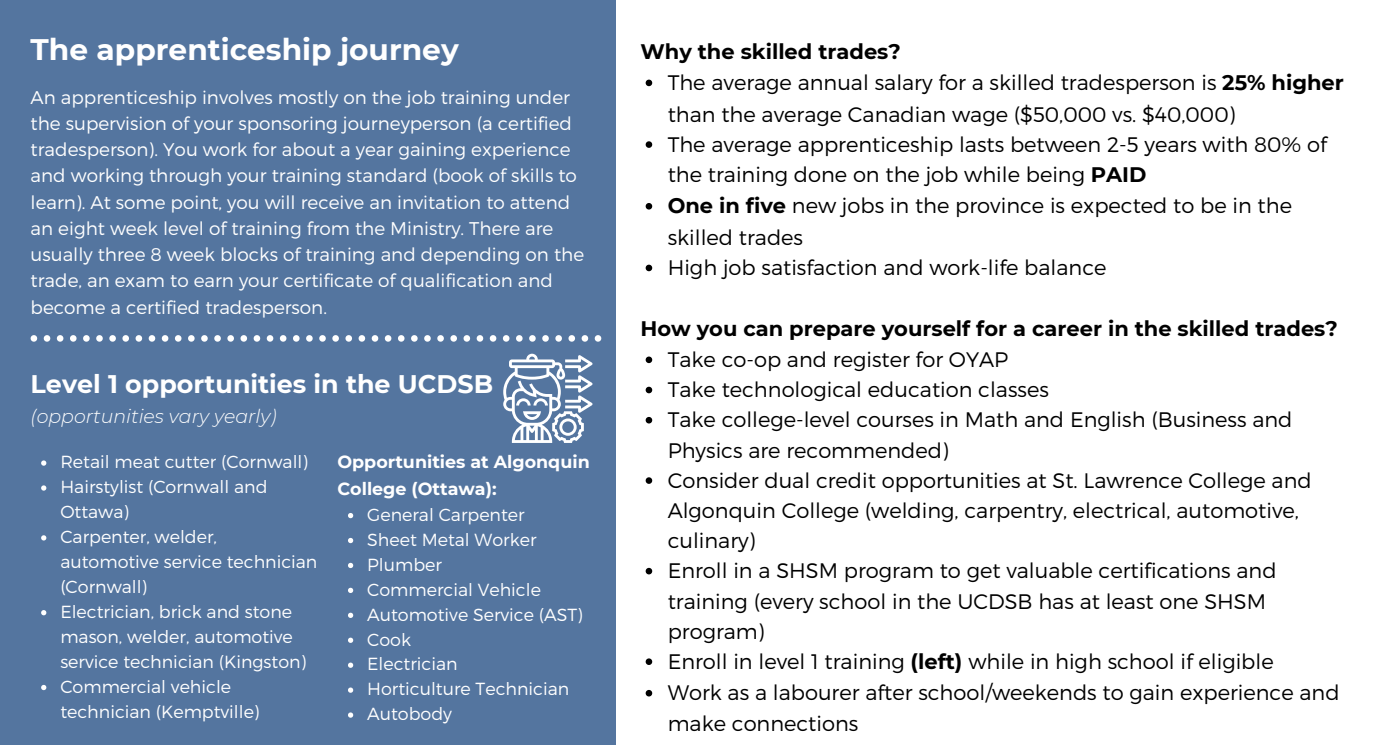
<style>
.page{position:relative;width:1386px;height:756px;background:#fff}
.page>*{position:absolute;margin:0;border:0;box-sizing:border-box;transform-origin:0 0}
.t1{font:700 29.75px "Montserrat";color:#fff}
.t2{font:700 25.38px "Montserrat";color:#fff}
.t3{font:300 21px/30.1px "Montserrat";color:#000}
.t4{font:700 21px "Montserrat";color:#000}
.t5{font:italic 300 18.9px "Montserrat";color:#fff}
.t6{font:300 18.38px/26.2px "Montserrat";color:#fff}
.t7{font:300 17.5px/24.8px "Montserrat";color:#fff}
.t8{font:700 17.5px/26.2px "Montserrat";color:#fff}
.s1{font-weight:700}
</style>
<div class="page">
<div style="left:0;top:0;width:615px;height:745px;background:#54759f"></div>
<svg style="left:31px;top:335px;width:570px;height:7px"></svg>
<svg style="left:41px;top:460px;width:5px;height:6px"></svg>
<svg style="left:41px;top:485px;width:5px;height:6px"></svg>
<svg style="left:41px;top:535px;width:5px;height:6px"></svg>
<svg style="left:41px;top:610px;width:5px;height:5px"></svg>
<svg style="left:41px;top:685px;width:5px;height:5px"></svg>
<svg style="left:348px;top:513px;width:5px;height:5px"></svg>
<svg style="left:348px;top:538px;width:5px;height:5px"></svg>
<svg style="left:348px;top:563px;width:5px;height:5px"></svg>
<svg style="left:348px;top:588px;width:5px;height:5px"></svg>
<svg style="left:348px;top:613px;width:5px;height:5px"></svg>
<svg style="left:348px;top:638px;width:5px;height:5px"></svg>
<svg style="left:348px;top:663px;width:5px;height:5px"></svg>
<svg style="left:348px;top:688px;width:5px;height:5px"></svg>
<svg style="left:348px;top:712px;width:5px;height:6px"></svg>
<svg style="left:503px;top:354px;width:89px;height:89px"></svg>
<svg style="left:646px;top:80px;width:6px;height:6px"></svg>
<svg style="left:646px;top:141px;width:6px;height:7px"></svg>
<svg style="left:646px;top:203px;width:6px;height:7px"></svg>
<svg style="left:646px;top:265px;width:6px;height:6px"></svg>
<svg style="left:645px;top:356px;width:8px;height:128px"></svg>
<svg style="left:646px;top:568px;width:6px;height:6px"></svg>
<svg style="left:646px;top:658px;width:6px;height:7px"></svg>
<svg style="left:646px;top:690px;width:6px;height:6px"></svg>
<p class="t1" style="left:31px;top:31px;width:430px">The apprenticeship journey</p>
<p class="t6" style="left:31px;top:83px;width:555px">An apprenticeship involves mostly on the job training under the supervision of your sponsoring journeyperson (a certified tradesperson). You work for about a year gaining experience and working through your training standard (book of skills to learn). At some point, you will receive an invitation to attend an eight week level of training from the Ministry. There are usually three 8 week blocks of training and depending on the trade, an exam to earn your certificate of qualification and become a certified tradesperson.</p>
<p class="t2" style="left:31px;top:368px;width:464px">Level 1 opportunities in the UCDSB</p>
<p class="t5" style="left:31px;top:405px;width:248px">(opportunities vary yearly)</p>
<p class="t7" style="left:60px;top:449px;width:249px">Retail meat cutter (Cornwall)</p>
<p class="t7" style="left:60px;top:474px;width:209px">Hairstylist (Cornwall and<br>Ottawa)</p>
<p class="t7" style="left:60px;top:524px;width:259px">Carpenter, welder, automotive service technician (Cornwall)</p>
<p class="t7" style="left:60px;top:598px;width:247px">Electrician, brick and stone mason, welder, automotive service technician (Kingston)</p>
<p class="t7" style="left:60px;top:673px;width:201px">Commercial vehicle technician (Kemptville)</p>
<p class="t8" style="left:337px;top:449px;width:254px">Opportunities at Algonquin<br>College (Ottawa):</p>
<p class="t7" style="left:367px;top:501px;width:159px">General Carpenter</p>
<p class="t7" style="left:367px;top:526px;width:171px">Sheet Metal Worker</p>
<p class="t7" style="left:367px;top:551px;width:76px">Plumber</p>
<p class="t7" style="left:367px;top:576px;width:175px">Commercial Vehicle</p>
<p class="t7" style="left:367px;top:601px;width:217px">Automotive Service (AST)</p>
<p class="t7" style="left:367px;top:626px;width:45px">Cook</p>
<p class="t7" style="left:367px;top:651px;width:92px">Electrician</p>
<p class="t7" style="left:367px;top:676px;width:204px">Horticulture Technician</p>
<p class="t7" style="left:367px;top:701px;width:86px">Autobody</p>
<p class="t4" style="left:640px;top:38px;width:262px">Why the skilled trades?</p>
<p class="t3" style="left:668px;top:66px;width:678px;line-height:31.5px">The average annual salary for a skilled tradesperson is <span class="s1">25% higher </span>than the average Canadian wage ($50,000 vs. $40,000)</p>
<p class="t3" style="left:668px;top:128px;width:661px">The average apprenticeship lasts between 2-5 years with 80% of the training done on the job while being <span class="s1">PAID</span></p>
<p class="t3" style="left:668px;top:189px;width:626px;line-height:31.5px"><span class="s1">One in five</span> new jobs in the province is expected to be in the skilled trades</p>
<p class="t3" style="left:668px;top:252px;width:440px">High job satisfaction and work-life balance</p>
<p class="t4" style="left:640px;top:315px;width:699px">How you can prepare yourself for a career in the skilled trades?</p>
<p class="t3" style="left:668px;top:343px;width:342px">Take co-op and register for OYAP</p>
<p class="t3" style="left:668px;top:374px;width:383px">Take technological education classes</p>
<p class="t3" style="left:668px;top:404px;width:626px">Take college-level courses in Math and English (Business and<br>Physics are recommended)</p>
<p class="t3" style="left:668px;top:464px;width:646px">Consider dual credit opportunities at St. Lawrence College and<br>Algonquin College (welding, carpentry, electrical, automotive, culinary)</p>
<p class="t3" style="left:668px;top:555px;width:610px">Enroll in a SHSM program to get valuable certifications and training (every school in the UCDSB has at least one SHSM program)</p>
<p class="t3" style="left:668px;top:645px;width:608px">Enroll in level 1 training <span class="s1">(left)</span> while in high school if eligible</p>
<p class="t3" style="left:668px;top:677px;width:673px">Work as a labourer after school/weekends to gain experience and make connections</p>
</div>
